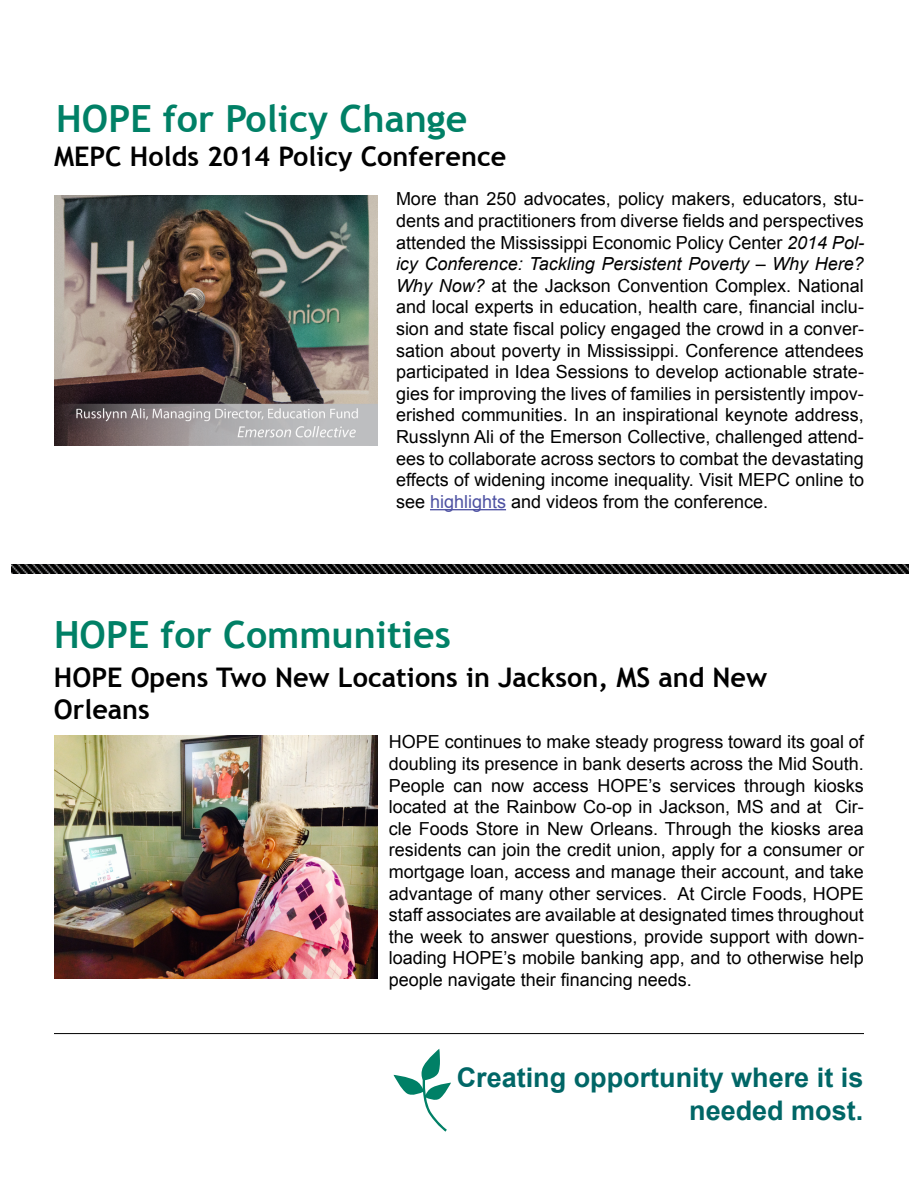
<style>
.page{position:relative;width:918px;height:1188px;background:#fff}
.page>*{position:absolute;margin:0;border:0;box-sizing:border-box;transform-origin:0 0}
.t1{font:700 37.5px "Trebuchet MS";color:#008066}
.t2{font:700 27px/32.4px "Trebuchet MS";color:#000}
.t3{font:700 27px/32.4px "Arial";color:#066;text-align:right}
.t4{font:18px/21.6px "Arial";color:#000;text-align:justify}
.s1{font-style:italic}
.s2{color:#4d51a2}
</style>
<div class="page">
<hr style="left:430px;top:509px;width:76px;height:1px;background:#4d51a2">
<img style="left:54px;top:736px;width:323px;height:242px">
<img style="left:11px;top:565px;width:898px;height:9px">
<hr style="left:54px;top:1033px;width:810px;height:1px;background:#000">
<svg style="left:394px;top:1049px;width:57px;height:83px"></svg>
<img style="left:54px;top:195px;width:323px;height:251px">
<h1 class="t1" style="left:56px;top:95px;width:412px">HOPE for Policy Change</h1>
<h2 class="t2" style="left:54px;top:141px;width:454px">MEPC Holds 2014 Policy Conference</h2>
<p class="t4" style="left:396px;top:188px;width:470px">More than 250 advocates, policy makers, educators, stu&shy;dents and practitioners from diverse fields and perspectives attended the Mississippi Economic Policy Center <span class="s1">2014 Pol&shy;icy Conference: Tackling Persistent Poverty – Why Here?<br>Why Now?</span> at the Jackson Convention Complex. National and local experts in education, health care, financial inclu&shy;sion and state fiscal policy engaged the crowd in a conver&shy;sation about poverty in Mississippi. Conference attendees participated in Idea Sessions to develop actionable strate&shy;gies for improving the lives of families in persistently impov&shy;erished communities. In an inspirational keynote address, Russlynn Ali of the Emerson Collective, challenged attend&shy;ees to collaborate across sectors to combat the devastating effects of widening income inequality. Visit MEPC online to see <span class="s2">highlights</span> and videos from the conference.</p>
<h1 class="t1" style="left:54px;top:611px;width:398px">HOPE for Communities</h1>
<h2 class="t2" style="left:54px;top:661px;width:715px">HOPE Opens Two New Locations in Jackson, MS and New<br>Orleans</h2>
<p class="t4" style="left:389px;top:731px;width:477px">HOPE continues to make steady progress toward its goal of doubling its presence in bank deserts across the Mid South.<br>People can now access HOPE’s services through kiosks located at the Rainbow Co-op in Jackson, MS and at Cir&shy;cle Foods Store in New Orleans. Through the kiosks area residents can join the credit union, apply for a consumer or mortgage loan, access and manage their account, and take advantage of many other services. At Circle Foods, HOPE staff associates are available at designated times throughout the week to answer questions, provide support with down&shy;loading HOPE’s mobile banking app, and to otherwise help people navigate their financing needs.</p>
<h2 class="t3" style="left:457px;top:1062px;width:408px">Creating opportunity where it is needed most.</h2>
</div>
